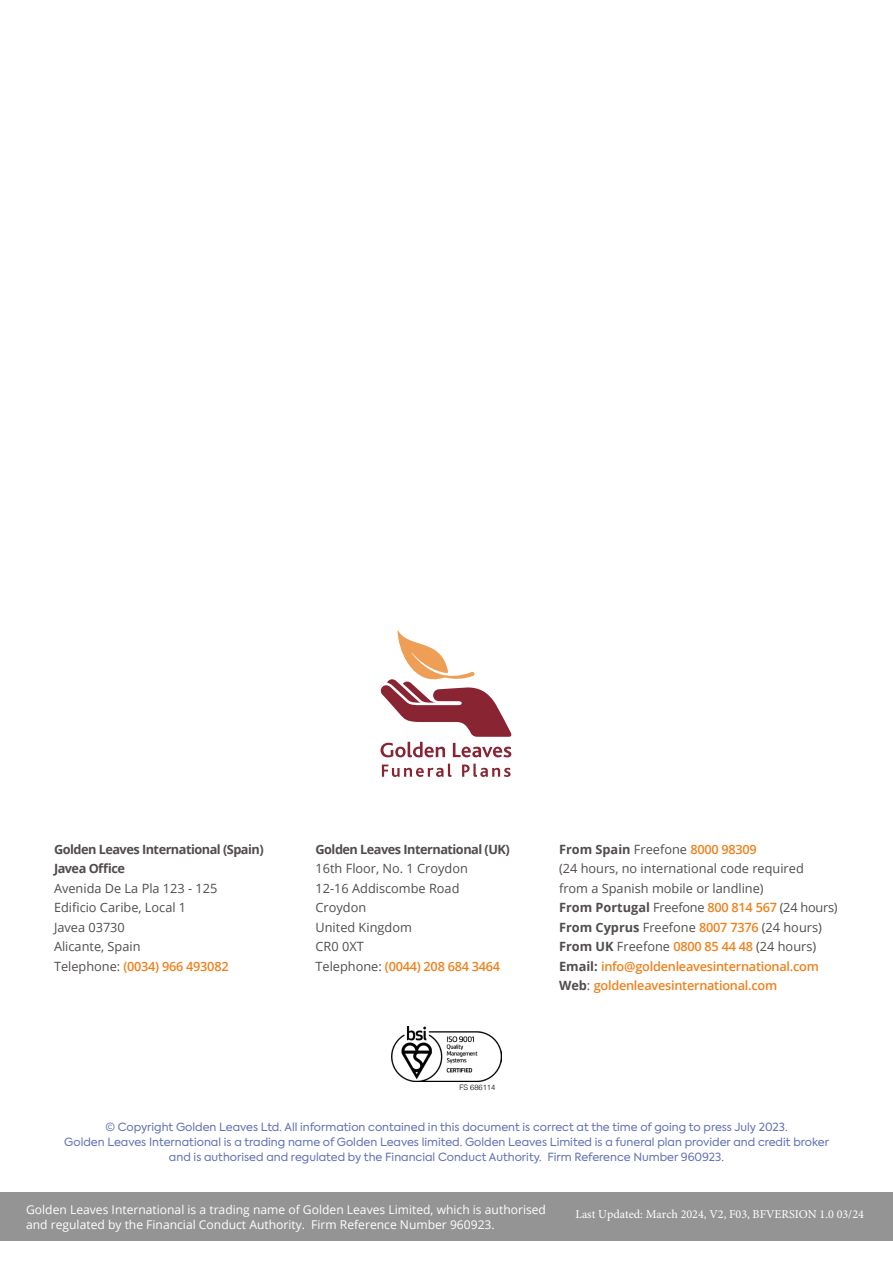
<style>
.page{position:relative;width:893px;height:1263px;background:#fff}
.page>*{position:absolute;margin:0;border:0;box-sizing:border-box;transform-origin:0 0}
.t1{font:12.75px/19.5px "Open Sans";color:#514d4c}
.t2{font:700 12.75px/19.5px "Open Sans";letter-spacing:-.04em;color:#514d4c}
.t3{font:12.15px/15.1px "Open Sans";color:#fff}
.t4{font:12.15px "Minion Pro";color:#fff}
.t5{font:11.25px/15px "Axiforma";color:#6171b5;text-align:center}
.t6{font:300 7.5px "Helvetica";color:#000}
.s1{font-weight:600;color:#ef811d}
.s2{font-weight:700}
</style>
<div class="page">
<svg style="left:381px;top:630px;width:131px;height:127px"></svg>
<svg style="left:382px;top:764px;width:70px;height:13px"></svg>
<svg style="left:462px;top:764px;width:49px;height:13px"></svg>
<div style="left:0;top:1193px;width:893px;height:48px;background:#949494"></div>
<img style="left:392px;top:1027px;width:109px;height:54px">
<p class="t2" style="left:54px;top:839px;width:211px">Golden Leaves International (Spain)<br>Javea Office</p>
<p class="t1" style="left:54px;top:878px;width:176px">Avenida De La Pla 123 - 125<br>Edificio Caribe, Local 1<br>Javea 03730<br>Alicante, Spain<br>Telephone: <span class="s1">(0034) 966 493082</span></p>
<p class="t2" style="left:316px;top:839px;width:196px">Golden Leaves International (UK)</p>
<p class="t1" style="left:316px;top:859px;width:186px">16th Floor, No. 1 Croydon<br>12-16 Addiscombe Road<br>Croydon<br>United Kingdom<br>CR0 0XT<br>Telephone: <span class="s1">(0044) 208 684 3464</span></p>
<p class="t6" style="left:459px;top:1081px;width:37px">FS 686114</p>
<p class="t1" style="left:559px;top:839px;width:280px"><span class="s2">From Spain</span> Freefone <span class="s1">8000 98309<br></span>(24 hours, no international code required<br>from a Spanish mobile or landline)<br><span class="s2">From Portugal</span> Freefone <span class="s1">800 814 567</span> (24 hours)<br><span class="s2">From Cyprus</span> Freefone <span class="s1">8007 7376</span> (24 hours)<br><span class="s2">From UK</span> Freefone <span class="s1">0800 85 44 48</span> (24 hours)<br><span class="s2">Email:</span> <span class="s1">info@goldenleavesinternational.com </span><span class="s2">Web</span>: <span class="s1">goldenleavesinternational.com</span></p>
<p class="t5" style="left:64px;top:1120px;width:766px">© Copyright Golden Leaves Ltd. All information contained in this document is correct at the time of going to press July 2023.<br>Golden Leaves International is a trading name of Golden Leaves limited. Golden Leaves Limited is a funeral plan provider and credit broker and is authorised and regulated by the Financial Conduct Authority. Firm Reference Number 960923.</p>
<p class="t3" style="left:26px;top:1201px;width:521px">Golden Leaves International is a trading name of Golden Leaves Limited, which is authorised and regulated by the Financial Conduct Authority. Firm Reference Number 960923.</p>
<p class="t3" style="left:112px;top:1201px;width:5px">i</p>
<p class="t3" style="left:302px;top:1201px;width:249px;text-indent:86px">limited, which is authorised<br>, financial servi s register number: 960923.</p>
<p class="t4" style="left:575px;top:1206px;width:290px">Last Updated: March 2024, V2, F03, BFVERSION 1.0 03/24</p>
</div>
